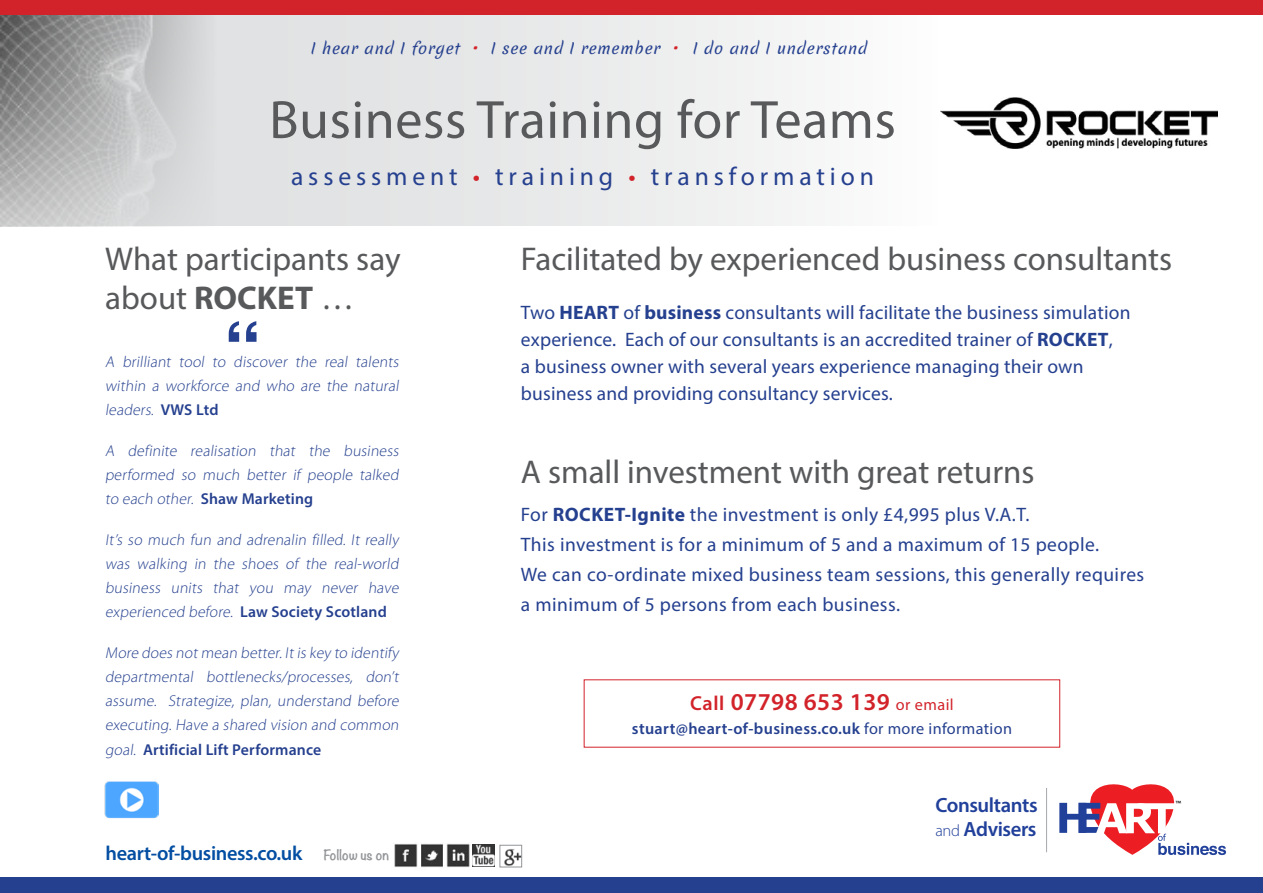
<style>
.page{position:relative;width:1263px;height:893px;background:#fff}
.page>*{position:absolute;margin:0;border:0;box-sizing:border-box;transform-origin:0 0}
.t1{font:700 75px "Helvetica";color:#25408f}
.t2{font:54.15px "Myriad Pro";letter-spacing:.01em;color:#58595b}
.t3{font:33px/39px "Myriad Pro";color:#58595b}
.t4{font:25.65px "Myriad Pro";letter-spacing:.19em;color:#25408f}
.t5{font:600 24.3px "Myriad Pro";letter-spacing:.02em;color:#d2232a}
.t6{font:600 20.7px "Myriad Pro";letter-spacing:-.02em;color:#21409a}
.t7{font:600 20.25px "Myriad Pro";letter-spacing:-.02em;color:#034ea2}
.t8{font:19.5px/27px "Myriad Pro";letter-spacing:.01em;color:#25408f}
.t9{font:600 16.2px "Myriad Pro";letter-spacing:.02em;color:#25408f}
.t10{font:300 15.75px/24px "Myriad Pro";color:#25408f;text-align:justify}
.t11{font:600 15.75px "Myriad Pro";letter-spacing:.01em;color:#25408f}
.t12{font:14.85px "Merienda Regular 0 wt";color:#25408f}
.t13{font:9.15px "Myriad Pro";color:#000}
.s1{font-size:19.5px;color:#d2232a}
.s2{color:#d2232a}
.s3{font-weight:700}
.s4{font-weight:600}
.s5{font-weight:300}
.s6{font-family:"Noteworthy";font-weight:700;font-size:12.75px;color:#939598}
.s7{font-size:20.25px}
.s8{font-weight:400;font-size:16.2px}
.s9{font-weight:400}
.s10{font-weight:300;font-size:16.5px}
</style>
<div class="page">
<div style="left:0;top:877px;width:1263px;height:16px;background:#25408f"></div>
<svg style="left:264px;top:15px;width:532px;height:210px;fill:#e8e9e9"></svg>
<img style="left:0;top:15px;width:264px;height:211px">
<div style="left:0;top:0;width:1263px;height:15px;background:#d2232a"></div>
<img style="left:394px;top:843px;width:76px;height:25px">
<img style="left:473px;top:845px;width:21px;height:21px">
<img style="left:504px;top:849px;width:16px;height:16px">
<div style="left:499px;top:845px;width:23px;height:22px;border:1px solid #939598"></div>
<svg style="left:1059px;top:784px;width:167px;height:71px"></svg>
<hr style="left:1046px;top:788px;width:1px;height:64px;background:#a7a9ac">
<img style="left:105px;top:781px;width:54px;height:38px">
<img style="left:940px;top:97px;width:277px;height:51px">
<p class="t12" style="left:310px;top:38px;width:561px">I hear and I forget <span class="s1">•</span> I see and I remember <span class="s1">•</span> I do and I understand</p>
<h2 class="t2" style="left:269px;top:86px;width:628px">Business Training for Teams</h2>
<h3 class="t4" style="left:291px;top:160px;width:584px">assessment <span class="s2">•</span> training <span class="s2">•</span> transformation</h3>
<h3 class="t3" style="left:105px;top:239px;width:297px">What participants say about <span class="s3">ROCKET</span> …</h3>
<h1 class="t1" style="left:224px;top:289px;width:39px">“</h1>
<p class="t10" style="left:105px;top:349px;width:298px">A brilliant tool to discover the real talents within a workforce and who are the natural leaders. <span class="s4">VWS Ltd</span></p>
<p class="t10" style="left:105px;top:438px;width:298px">A definite realisation that the business performed so much better if people talked to each other. <span class="s4">Shaw Marketing</span></p>
<p class="t10" style="left:105px;top:527px;width:298px">It’s so much fun and adrenalin filled. It really was walking in the shoes of the real-world business units that you may never have experienced before. <span class="s4">Law Society Scotland</span></p>
<p class="t10" style="left:105px;top:640px;width:298px">More does not mean better.It is key to identify departmental bottlenecks/processes, don’t assume. Strategize, plan, understand before executing. Have a shared vision and common</p>
<p class="t11" style="left:105px;top:740px;width:218px"><span class="s5">goal.</span> Artificial Lift Performance</p>
<p class="t7" style="left:106px;top:841px;width:285px">heart-of-business.co.uk <span class="s6">Follow us on</span></p>
<h3 class="t3" style="left:521px;top:239px;width:653px">Facilitated by experienced business consultants</h3>
<p class="t8" style="left:521px;top:298px;width:611px">Two <span class="s3">HEART</span> of <span class="s3">business</span> consultants will facilitate the business simulation experience. Each of our consultants is an accredited trainer of <span class="s3">ROCKET</span>,<br>a business owner with several years experience managing their own business and providing consultancy services.</p>
<h3 class="t3" style="left:521px;top:451px;width:515px">A small investment with great returns</h3>
<p class="t8" style="left:521px;top:499px;width:625px;line-height:30px">For <span class="s3">ROCKET-Ignite</span> the investment is only £4,995 plus V.A.T.<br>This investment is for a minimum of 5 and a maximum of 15 people.<br>We can co-ordinate mixed business team sessions, this generally requires a minimum of 5 persons from each business.</p>
<h3 class="t5" style="left:690px;top:686px;width:265px"><span class="s7">Call</span> 07798 653 139 <span class="s8">or email</span></h3>
<p class="t9" style="left:632px;top:718px;width:382px">stuart@heart-of-business.co.uk <span class="s9">for more information</span></p>
<h3 class="t6" style="left:935px;top:791px;width:104px">Consultants</h3>
<p class="t13" style="left:1175px;top:798px;width:7px">™</p>
<h3 class="t6" style="left:935px;top:816px;width:103px"><span class="s10">and</span> Advisers</h3>
</div>
